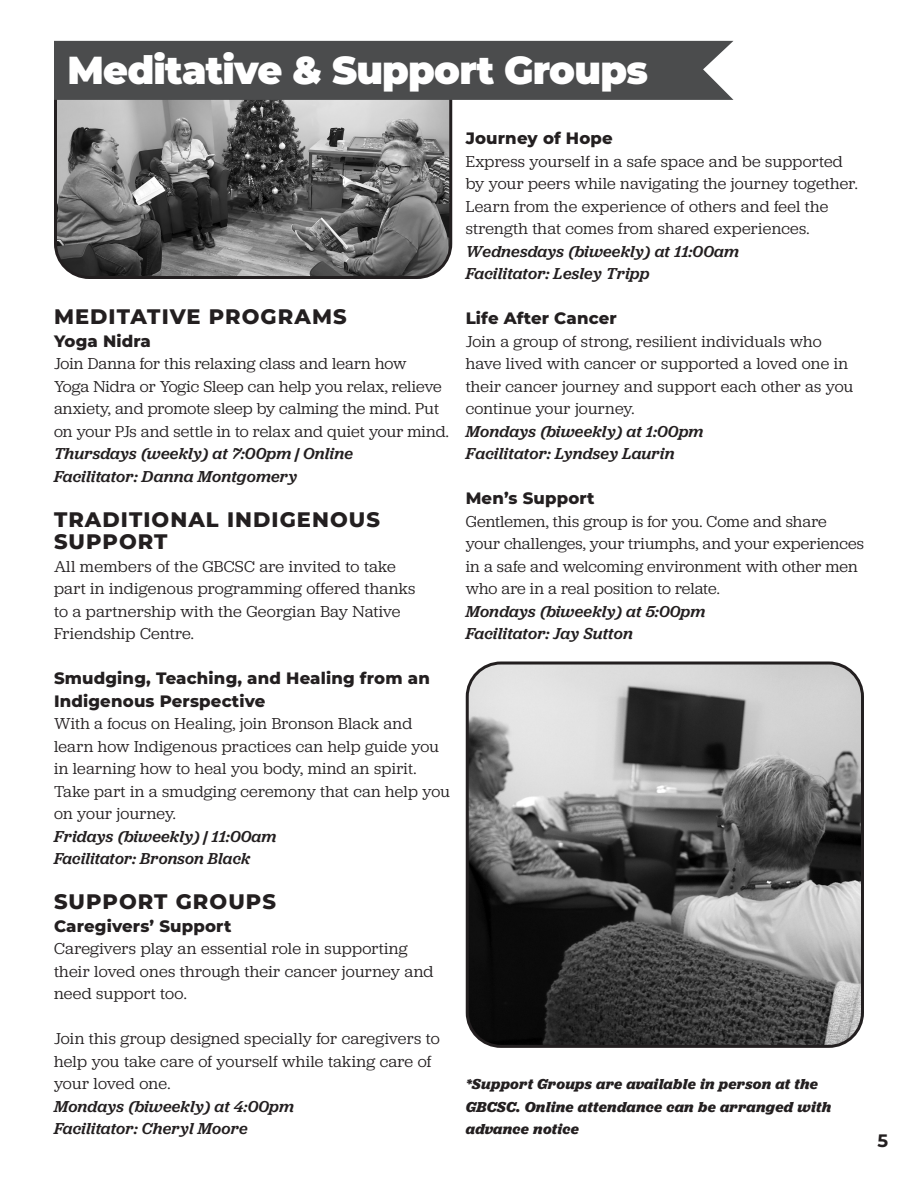
<style>
.page{position:relative;width:918px;height:1188px;background:#fff}
.page>*{position:absolute;margin:0;border:0;box-sizing:border-box;transform-origin:0 0}
.t1{font:900 39px "Montserrat";letter-spacing:-.02em;color:#fff}
.t2{font:800 21px/22.5px "Montserrat";letter-spacing:.05em;color:#231f20}
.t3{font:700 18px "Montserrat";color:#231f20}
.t4{font:16.5px/22.5px "Jubilat";letter-spacing:.015em;color:#231f20}
.t5{font:italic 500 16.5px "Jubilat";letter-spacing:.01em;color:#231f20}
.t6{font:800 16.5px/22.5px "Montserrat";letter-spacing:.01em;color:#231f20}
.t7{font:italic 700 15px/22.5px "Jubilat";letter-spacing:.02em;color:#231f20}
</style>
<div class="page">
<img style="left:467px;top:663px;width:394px;height:381px">
<div style="left:466px;top:662px;width:398px;height:386px;border:3px solid #231f20;border-radius:34px"></div>
<img style="left:58px;top:100px;width:393px;height:178px">
<div style="left:54px;top:54px;width:398px;height:225px;border:3px solid #231f20;border-radius:34px"></div>
<div style="left:54px;top:41px;width:680px;height:59px;background:#4b4c4d"></div>
<p class="t1" style="left:68px;top:44px;width:582px">Meditative &amp; Support Groups</p>
<p class="t2" style="left:54px;top:305px;width:294px">MEDITATIVE PROGRAMS</p>
<p class="t6" style="left:54px;top:329px;width:98px">Yoga Nidra</p>
<p class="t4" style="left:54px;top:352px;width:396px">Join Danna for this relaxing class and learn how<br>Yoga Nidra or Yogic Sleep can help you relax, relieve anxiety, and promote sleep by calming the mind. Put on your PJs and settle in to relax and quiet your mind.</p>
<p class="t5" style="left:54px;top:443px;width:301px">Thursdays (weekly) at 7:00pm | Online</p>
<p class="t5" style="left:54px;top:466px;width:245px">Facilitator: Danna Montgomery</p>
<p class="t2" style="left:54px;top:507px;width:328px">TRADITIONAL INDIGENOUS<br>SUPPORT</p>
<p class="t4" style="left:54px;top:554px;width:363px">All members of the GBCSC are invited to take part in indigenous programming offered thanks to a partnership with the Georgian Bay Native Friendship Centre.</p>
<p class="t6" style="left:54px;top:666px;width:377px">Smudging, Teaching, and Healing from an<br>Indigenous Perspective</p>
<p class="t4" style="left:54px;top:712px;width:398px">With a focus on Healing, join Bronson Black and learn how Indigenous practices can help guide you in learning how to heal you body, mind an spirit.<br>Take part in a smudging ceremony that can help you on your journey.</p>
<p class="t5" style="left:54px;top:826px;width:224px">Fridays (biweekly) | 11:00am</p>
<p class="t5" style="left:54px;top:848px;width:198px">Facilitator: Bronson Black</p>
<p class="t2" style="left:54px;top:890px;width:224px">SUPPORT GROUPS</p>
<p class="t6" style="left:54px;top:914px;width:179px">Caregivers’ Support</p>
<p class="t4" style="left:54px;top:937px;width:381px">Caregivers play an essential role in supporting their loved ones through their cancer journey and need support too.</p>
<p class="t4" style="left:54px;top:1027px;width:387px">Join this group designed specially for caregivers to help you take care of yourself while taking care of your loved one.</p>
<p class="t5" style="left:54px;top:1096px;width:242px">Mondays (biweekly) at 4:00pm</p>
<p class="t5" style="left:54px;top:1118px;width:195px">Facilitator: Cheryl Moore</p>
<p class="t6" style="left:466px;top:126px;width:149px">Journey of Hope</p>
<p class="t4" style="left:466px;top:149px;width:394px">Express yourself in a safe space and be supported by your peers while navigating the journey together.<br>Learn from the experience of others and feel the strength that comes from shared experiences.</p>
<p class="t5" style="left:466px;top:241px;width:275px">Wednesdays (biweekly) at 11:00am</p>
<p class="t5" style="left:466px;top:263px;width:186px">Facilitator: Lesley Tripp</p>
<p class="t6" style="left:466px;top:306px;width:153px">Life After Cancer</p>
<p class="t4" style="left:466px;top:329px;width:389px">Join a group of strong, resilient individuals who have lived with cancer or supported a loved one in their cancer journey and support each other as you continue your journey.</p>
<p class="t5" style="left:466px;top:421px;width:239px">Mondays (biweekly) at 1:00pm</p>
<p class="t5" style="left:466px;top:443px;width:210px">Facilitator: Lyndsey Laurin</p>
<p class="t6" style="left:466px;top:486px;width:130px">Men’s Support</p>
<p class="t4" style="left:466px;top:509px;width:400px">Gentlemen, this group is for you. Come and share your challenges, your triumphs, and your experiences in a safe and welcoming environment with other men who are in a real position to relate.</p>
<p class="t5" style="left:466px;top:601px;width:241px">Mondays (biweekly) at 5:00pm</p>
<p class="t5" style="left:466px;top:623px;width:169px">Facilitator: Jay Sutton</p>
<p class="t7" style="left:466px;top:1072px;width:367px">*Support Groups are available in person at the<br>GBCSC. Online attendance can be arranged with advance notice</p>
<p class="t3" style="left:878px;top:1129px;width:12px">5</p>
</div>
